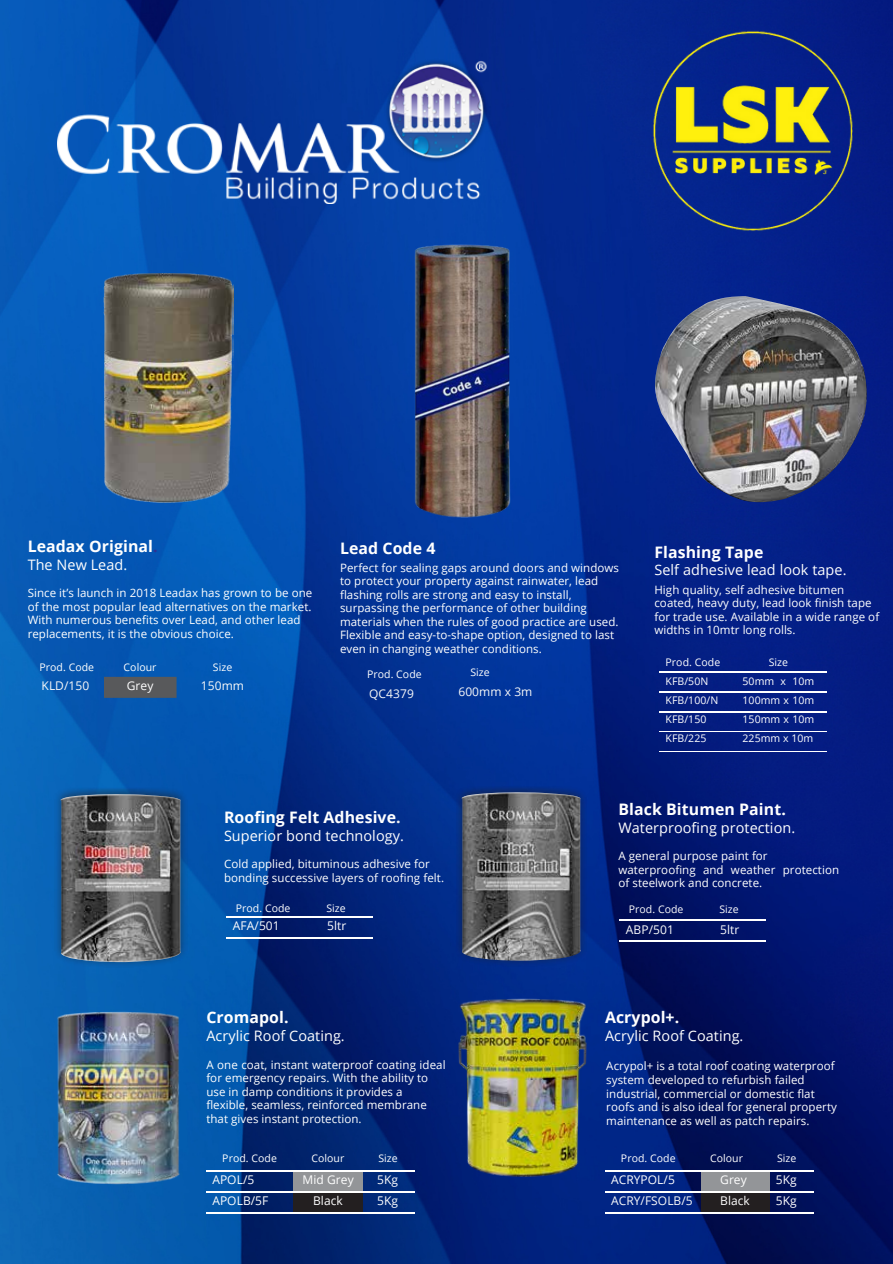
<style>
.page{position:relative;width:893px;height:1264px;background:#fff}
.page>*{position:absolute;margin:0;border:0;box-sizing:border-box;transform-origin:0 0}
.t1{font:700 15.9px "Open Sans";letter-spacing:.005em;color:#fff}
.t2{font:14.4px "Open Sans";letter-spacing:.005em;color:#fff}
.t3{font:12px/20.2px "Open Sans";letter-spacing:.005em;color:#fff}
.t4{font:12px/20.2px "Open Sans";letter-spacing:.005em;color:#f9f9f9}
.t5{font:12px "Open Sans";letter-spacing:.005em;color:#fcfcfc}
.t6{font:11.55px/13.5px "Open Sans";letter-spacing:.005em;color:#fff}
.t7{font:10.5px/19.2px "Open Sans";letter-spacing:.005em;color:#fff}
.t8{font:10.5px "Open Sans";letter-spacing:.005em;color:#fcfcfc}
.s1{color:#2e3192}
.s2{color:#efefef}
.s3{color:#fff}
</style>
<div class="page">
<img style="left:0;top:0;width:892px;height:1263px">
<img style="left:655px;top:296px;width:211px;height:206px">
<div style="left:104px;top:676px;width:72px;height:21px;background:#58595b"></div>
<hr style="left:659px;top:671px;width:71px;height:1px;background:#fff">
<hr style="left:730px;top:671px;width:96px;height:1px;background:#fff">
<hr style="left:659px;top:691px;width:71px;height:1px;background:#fff">
<hr style="left:730px;top:691px;width:96px;height:1px;background:#fff">
<hr style="left:659px;top:711px;width:71px;height:1px;background:#fff">
<hr style="left:730px;top:711px;width:96px;height:1px;background:#fff">
<hr style="left:659px;top:731px;width:71px;height:1px;background:#fff">
<hr style="left:730px;top:731px;width:96px;height:1px;background:#fff">
<hr style="left:659px;top:751px;width:71px;height:1px;background:#fff">
<hr style="left:730px;top:751px;width:96px;height:1px;background:#fff">
<img style="left:104px;top:273px;width:129px;height:229px">
<div style="left:293px;top:1170px;width:69px;height:21px;background:#939598"></div>
<div style="left:293px;top:1191px;width:69px;height:21px;background:#231f20"></div>
<hr style="left:206px;top:1170px;width:87px;height:1px;background:#fff">
<hr style="left:293px;top:1170px;width:69px;height:1px;background:#fff">
<hr style="left:362px;top:1170px;width:53px;height:1px;background:#fff">
<hr style="left:206px;top:1191px;width:87px;height:1px;background:#fff">
<hr style="left:293px;top:1191px;width:69px;height:1px;background:#fff">
<hr style="left:362px;top:1191px;width:53px;height:1px;background:#fff">
<hr style="left:206px;top:1212px;width:87px;height:1px;background:#fff">
<hr style="left:293px;top:1212px;width:69px;height:1px;background:#fff">
<hr style="left:362px;top:1212px;width:53px;height:1px;background:#fff">
<div style="left:701px;top:1170px;width:68px;height:21px;background:#939598"></div>
<div style="left:701px;top:1191px;width:68px;height:21px;background:#231f20"></div>
<hr style="left:605px;top:1170px;width:87px;height:1px;background:#fff">
<hr style="left:692px;top:1170px;width:68px;height:1px;background:#fff">
<hr style="left:760px;top:1170px;width:53px;height:1px;background:#fff">
<hr style="left:605px;top:1191px;width:87px;height:1px;background:#fff">
<hr style="left:692px;top:1191px;width:68px;height:1px;background:#fff">
<hr style="left:760px;top:1191px;width:53px;height:1px;background:#fff">
<hr style="left:605px;top:1212px;width:87px;height:1px;background:#fff">
<hr style="left:692px;top:1212px;width:68px;height:1px;background:#fff">
<hr style="left:760px;top:1212px;width:53px;height:1px;background:#fff">
<img style="left:456px;top:786px;width:130px;height:180px">
<img style="left:461px;top:792px;width:119px;height:168px">
<img style="left:54px;top:788px;width:134px;height:180px">
<img style="left:61px;top:794px;width:120px;height:168px">
<hr style="left:227px;top:916px;width:73px;height:1px;background:#fff">
<hr style="left:300px;top:916px;width:73px;height:1px;background:#fff">
<hr style="left:227px;top:937px;width:73px;height:1px;background:#fff">
<hr style="left:300px;top:937px;width:73px;height:1px;background:#fff">
<hr style="left:620px;top:919px;width:73px;height:1px;background:#fff">
<hr style="left:693px;top:919px;width:72px;height:1px;background:#fff">
<hr style="left:620px;top:940px;width:73px;height:1px;background:#fff">
<hr style="left:693px;top:940px;width:72px;height:1px;background:#fff">
<img style="left:52px;top:1009px;width:133px;height:176px">
<img style="left:455px;top:994px;width:134px;height:185px">
<img style="left:58px;top:56px;width:432px;height:148px">
<img style="left:641px;top:27px;width:223px;height:207px">
<img style="left:403px;top:234px;width:118px;height:288px">
<h1 class="t1" style="left:28px;top:535px;width:131px">Leadax Original<span class="s1">.</span></h1>
<p class="t1" style="left:340px;top:537px;width:97px">Lead Code 4</p>
<p class="t6" style="left:340px;top:560px;width:280px">Perfect for sealing gaps around doors and windows to protect your property against rainwater, lead flashing rolls are strong and easy to install, surpassing the performance of other building materials when the rules of good practice are used.<br>Flexible and easy-to-shape option, designed to last even in changing weather conditions.</p>
<p class="t4" style="left:369px;top:682px;width:46px">QC4379</p>
<h3 class="t4" style="left:458px;top:680px;width:75px">600mm x 3m</h3>
<p class="t1" style="left:654px;top:540px;width:110px">Flashing Tape</p>
<h3 class="t2" style="left:28px;top:554px;width:101px">The New Lead.</h3>
<h4 class="t2" style="left:654px;top:560px;width:193px">Self adhesive lead look tape.</h4>
<h4 class="t6" style="left:654px;top:582px;width:226px">High quality, self adhesive bitumen coated, heavy duty, lead look finish tape for trade use. Available in a wide range of widths in 10mtr long rolls.</h4>
<p class="t6" style="left:28px;top:586px;width:286px">Since it’s launch in 2018 Leadax has grown to be one of the most popular lead alternatives on the market.<br>With numerous benefits over Lead, and other lead replacements, it is the obvious choice.</p>
<p class="t7" style="left:39px;top:657px;width:56px">Prod. Code</p>
<p class="t7" style="left:665px;top:652px;width:56px">Prod. Code<br>KFB/50N<br>KFB/100/N<br>KFB/150<br>KFB/225</p>
<p class="t7" style="left:768px;top:652px;width:21px">Size</p>
<h1 class="t7" style="left:742px;top:671px;width:73px;text-align:justify">50mm x 10m 100mm x 10m 150mm x 10m 225mm x 10m</h1>
<h3 class="t7" style="left:124px;top:657px;width:34px">Colour</h3>
<h2 class="t7" style="left:213px;top:657px;width:21px">Size</h2>
<h2 class="t7" style="left:367px;top:664px;width:56px">Prod. Code</h2>
<h4 class="t7" style="left:470px;top:662px;width:21px">Size</h4>
<h4 class="t4" style="left:42px;top:675px;width:49px">KLD/150</h4>
<p class="t3" style="left:127px;top:675px;width:28px">Grey</p>
<h4 class="t4" style="left:201px;top:675px;width:45px">150mm</h4>
<p class="t1" style="left:224px;top:806px;width:178px">Roofing Felt Adhesive<span class="s2">.</span></p>
<p class="t2" style="left:224px;top:825px;width:181px">Superior bond technology.</p>
<h4 class="t1" style="left:618px;top:798px;width:169px">Black Bitumen Paint.</h4>
<p class="t2" style="left:618px;top:817px;width:178px">Waterproofing protection.</p>
<h1 class="t6" style="left:224px;top:857px;width:221px">Cold applied, bituminous adhesive for bonding successive layers of roofing felt.</h1>
<p class="t6" style="left:618px;top:849px;width:222px">A general purpose paint for waterproofing and weather protection of steelwork and concrete.</p>
<p class="t7" style="left:236px;top:898px;width:56px">Prod. Code</p>
<h4 class="t7" style="left:326px;top:898px;width:21px">Size</h4>
<p class="t8" style="left:628px;top:901px;width:56px">Prod. Code</p>
<h4 class="t8" style="left:719px;top:901px;width:21px">Size</h4>
<h4 class="t3" style="left:233px;top:915px;width:48px">AFA/501</h4>
<p class="t3" style="left:327px;top:915px;width:21px">5ltr</p>
<p class="t5" style="left:626px;top:920px;width:49px">ABP/501</p>
<h3 class="t5" style="left:720px;top:920px;width:21px">5ltr</h3>
<p class="t1" style="left:206px;top:1006px;width:84px">Cromapol.</p>
<h2 class="t1" style="left:605px;top:1006px;width:76px">Acrypol+.</h2>
<p class="t2" style="left:206px;top:1025px;width:140px">Acrylic Roof Coating.</p>
<p class="t2" style="left:605px;top:1025px;width:140px">Acrylic Roof Coating.</p>
<h2 class="t6" style="left:206px;top:1057px;width:241px">A one coat, instant waterproof coating ideal for emergency repairs. With the ability to use in damp conditions it provides a flexible, seamless, reinforced membrane that gives instant protection.</h2>
<h1 class="t6" style="left:606px;top:1059px;width:232px">Acrypol+ is a total roof coating waterproof system developed to refurbish failed industrial, commercial or domestic flat roofs and is also ideal for general property maintenance as well as patch repairs.</h1>
<h4 class="t7" style="left:222px;top:1148px;width:56px">Prod. Code</h4>
<h1 class="t7" style="left:311px;top:1148px;width:34px">Colour</h1>
<h4 class="t7" style="left:378px;top:1148px;width:21px">Size</h4>
<h4 class="t7" style="left:621px;top:1148px;width:56px">Prod. Code</h4>
<p class="t7" style="left:710px;top:1148px;width:34px">Colour</p>
<p class="t7" style="left:777px;top:1148px;width:21px">Size</p>
<h3 class="t3" style="left:212px;top:1169px;width:57px">APOL/5<br>APOLB/5F</h3>
<h1 class="t3" style="left:302px;top:1169px;width:53px;text-align:center">Mid Grey<br>Black</h1>
<h2 class="t3" style="left:377px;top:1169px;width:22px">5Kg<br>5Kg</h2>
<p class="t4" style="left:611px;top:1169px;width:83px"><span class="s3">ACRYPOL/5<br></span>ACRY/FSOLB/5</p>
<h4 class="t3" style="left:720px;top:1169px;width:31px">Grey<br>Black</h4>
<p class="t3" style="left:775px;top:1169px;width:22px">5Kg<br>5Kg</p>
</div>
